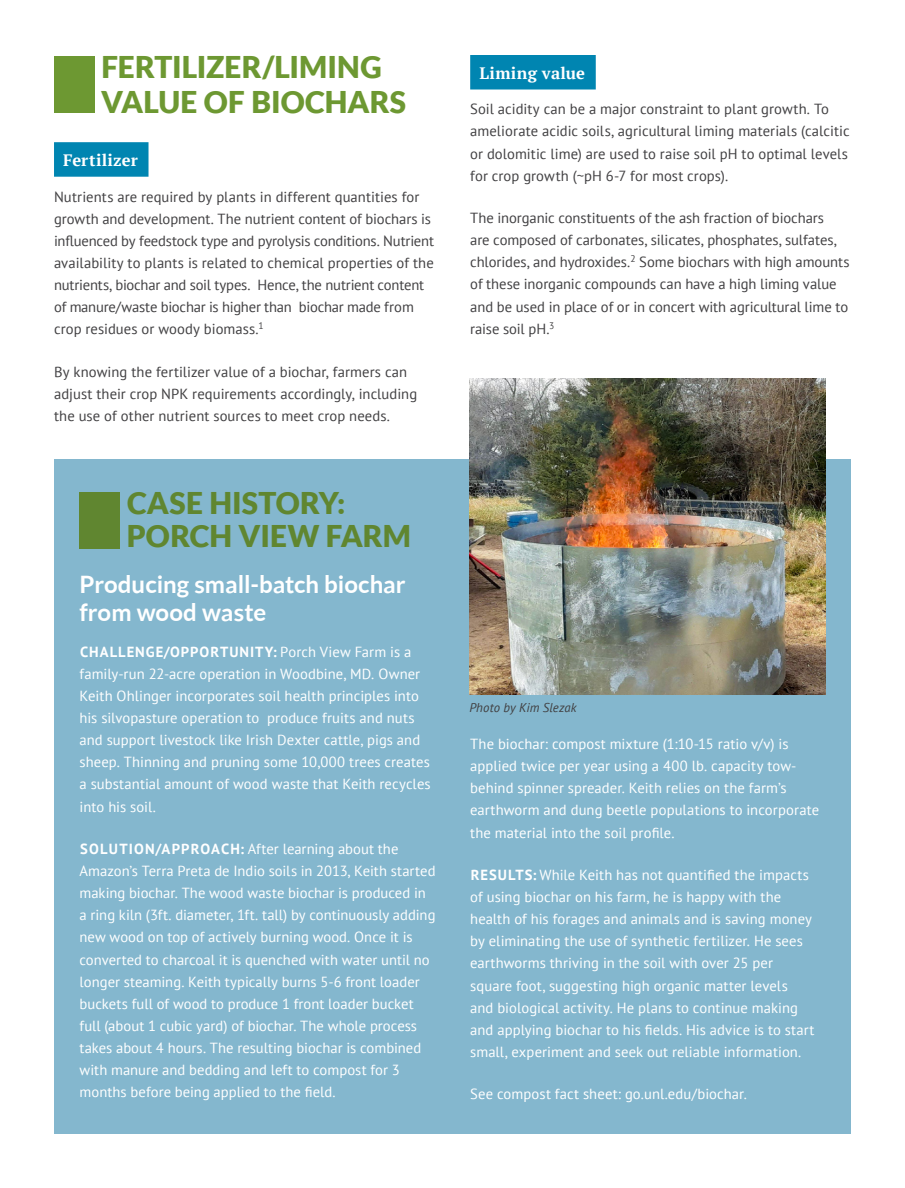
<style>
.page{position:relative;width:905px;height:1188px;background:#fff}
.page>*{position:absolute;margin:0;border:0;box-sizing:border-box;transform-origin:0 0}
.t1{font:900 30px/34.5px "Lato";color:#6d9832}
.t2{font:900 30px/33px "Lato";letter-spacing:.005em;color:#608630}
.t3{font:700 24px/28.5px "Lato";color:#fff}
.t4{font:700 16.5px "PT Serif";letter-spacing:.015em;color:#fff}
.t5{font:14.7px/22.2px "PT Sans";letter-spacing:.005em;color:#fff}
.t6{font:14.7px/22.2px "PT Sans";color:#414042}
.t7{font:italic 12.75px "PT Sans";letter-spacing:.005em;color:#414042}
.s1{font-weight:700}
</style>
<div class="page">
<div style="left:54px;top:459px;width:796px;height:675px;background:#84b7ce"></div>
<div style="left:80px;top:492px;width:40px;height:56px;background:#608630"></div>
<div style="left:54px;top:56px;width:40px;height:57px;background:#6d9832"></div>
<div style="left:54px;top:142px;width:94px;height:35px;background:#0085b1"></div>
<div style="left:470px;top:55px;width:125px;height:35px;background:#0085b1"></div>
<img style="left:469px;top:379px;width:356px;height:316px">
<h1 class="t1" style="left:101px;top:49px;width:306px">FERTILIZER/LIMING<br>VALUE OF BIOCHARS</h1>
<p class="t4" style="left:63px;top:149px;width:76px">Fertilizer</p>
<p class="t6" style="left:54px;top:185px;width:381px">Nutrients are required by plants in different quantities for growth and development. The nutrient content of biochars is influenced by feedstock type and pyrolysis conditions. Nutrient availability to plants is related to chemical properties of the nutrients, biochar and soil types. Hence, the nutrient content of manure/waste biochar is higher than biochar made from crop residues or woody biomass.<sup>1</sup></p>
<p class="t6" style="left:54px;top:360px;width:365px">By knowing the fertilizer value of a biochar, farmers can adjust their crop NPK requirements accordingly, including the use of other nutrient sources to meet crop needs.</p>
<h1 class="t2" style="left:127px;top:486px;width:285px">CASE HISTORY:<br>PORCH VIEW FARM</h1>
<h2 class="t3" style="left:80px;top:569px;width:328px">Producing small-batch biochar from wood waste</h2>
<p class="t5" style="left:79px;top:640px;width:352px"><span class="s1">CHALLENGE/OPPORTUNITY:</span> Porch View Farm is a family-run 22-acre operation in Woodbine, MD. Owner Keith Ohlinger incorporates soil health principles into his silvopasture operation to produce fruits and nuts and support livestock like Irish Dexter cattle, pigs and sheep. Thinning and pruning some 10,000 trees creates a substantial amount of wood waste that Keith recycles into his soil.</p>
<p class="t5" style="left:79px;top:837px;width:357px"><span class="s1">SOLUTION/APPROACH:</span> After learning about the Amazon’s Terra Preta de Indio soils in 2013, Keith started making biochar. The wood waste biochar is produced in a ring kiln (3ft. diameter, 1ft. tall) by continuously adding new wood on top of actively burning wood. Once it is converted to charcoal it is quenched with water until no longer steaming. Keith typically burns 5-6 front loader buckets full of wood to produce 1 front loader bucket full (about 1 cubic yard) of biochar. The whole process takes about 4 hours. The resulting biochar is combined with manure and bedding and left to compost for 3 months before being applied to the field.</p>
<p class="t4" style="left:479px;top:62px;width:107px">Liming value</p>
<p class="t6" style="left:470px;top:98px;width:381px">Soil acidity can be a major constraint to plant growth. To ameliorate acidic soils, agricultural liming materials (calcitic or dolomitic lime) are used to raise soil pH to optimal levels for crop growth (~pH 6-7 for most crops).</p>
<p class="t6" style="left:470px;top:206px;width:381px">The inorganic constituents of the ash fraction of biochars<br>are composed of carbonates, silicates, phosphates, sulfates, chlorides, and hydroxides.<sup>2</sup> Some biochars with high amounts of these inorganic compounds can have a high liming value and be used in place of or in concert with agricultural lime to raise soil pH.<sup>3</sup></p>
<p class="t7" style="left:469px;top:699px;width:109px">Photo by Kim Slezak</p>
<p class="t5" style="left:470px;top:732px;width:350px">The biochar: compost mixture (1:10-15 ratio v/v) is applied twice per year using a 400 lb. capacity tow&shy;behind spinner spreader. Keith relies on the farm’s earthworm and dung beetle populations to incorporate the material into the soil profile.</p>
<p class="t5" style="left:470px;top:863px;width:346px"><span class="s1">RESULTS:</span> While Keith has not quantified the impacts of using biochar on his farm, he is happy with the health of his forages and animals and is saving money by eliminating the use of synthetic fertilizer. He sees earthworms thriving in the soil with over 25 per square foot, suggesting high organic matter levels and biological activity. He plans to continue making and applying biochar to his fields. His advice is to start small, experiment and seek out reliable information.</p>
<p class="t5" style="left:470px;top:1083px;width:278px">See compost fact sheet: go.unl.edu/biochar.</p>
</div>
